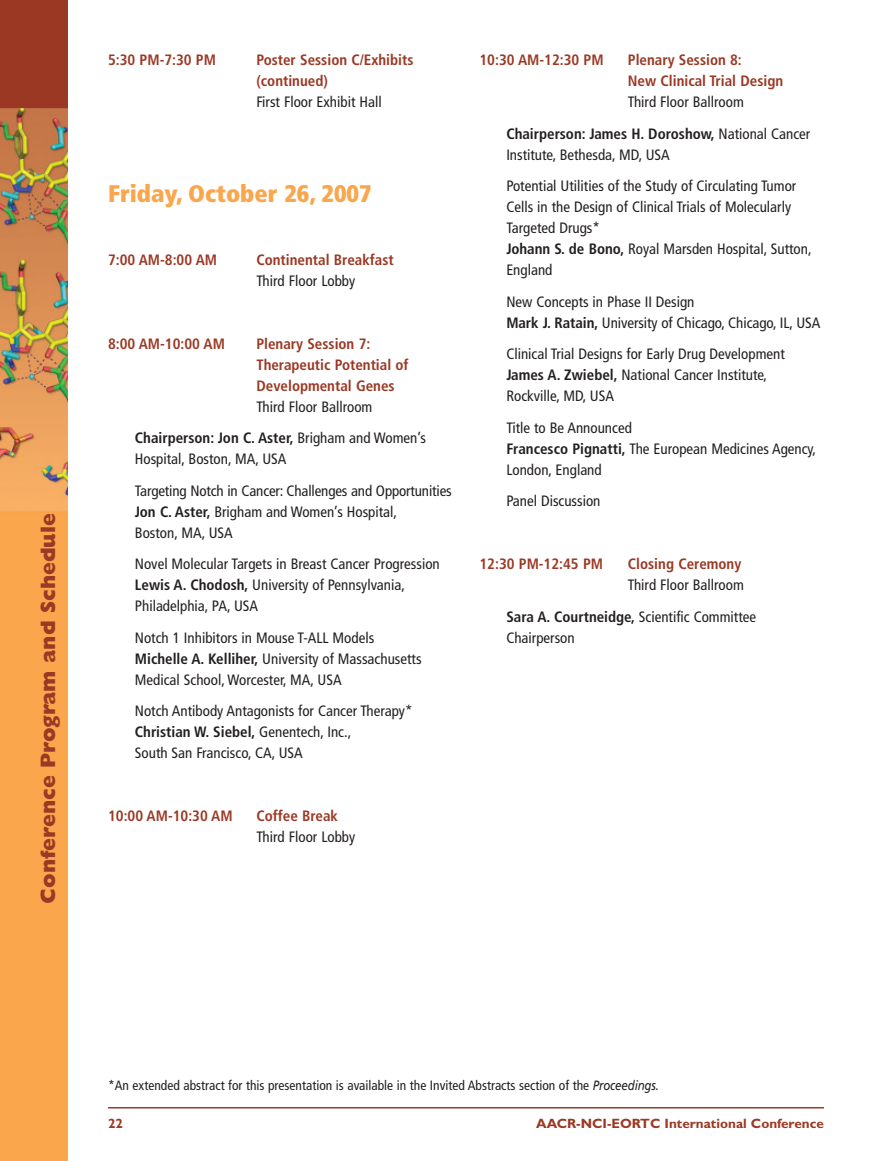
<style>
.page{position:relative;width:878px;height:1161px;background:#fff}
.page>*{position:absolute;margin:0;border:0;box-sizing:border-box;transform-origin:0 0}
.t1{font:900 condensed 24px "Frutiger";color:#f9a64c}
.t2{font:800 21px "Gill Sans";color:#9a3924}
.t3{font:condensed 15px/21px "Frutiger";color:#231f20}
.t4{font:700 condensed 15px/21px "Frutiger";color:#9a3924}
.t5{font:condensed 13.5px "Frutiger";color:#231f20}
.t6{font:700 13.5px "Gill Sans";color:#9a3924}
.s1{font-weight:700}
.s2{font-style:italic;font-stretch:normal}
</style>
<div class="page">
<hr style="left:108px;top:1107px;width:716px;height:1px;background:#9a3924">
<img style="left:0;top:0;width:67px;height:1161px">
<h2 class="t2" style="left:40px;top:904px;width:393px;rotate:-90deg">Conference Program and Schedule</h2>
<p class="t4" style="left:108px;top:51px;width:109px">5:30 PM-7:30 PM</p>
<p class="t4" style="left:256px;top:51px;width:158px">Poster Session C/Exhibits (continued)</p>
<p class="t3" style="left:256px;top:93px;width:127px">First Floor Exhibit Hall</p>
<h1 class="t1" style="left:108px;top:184px;width:265px">Friday, October 26, 2007</h1>
<p class="t4" style="left:108px;top:250px;width:110px">7:00 AM-8:00 AM</p>
<p class="t4" style="left:256px;top:250px;width:139px">Continental Breakfast</p>
<p class="t3" style="left:256px;top:271px;width:100px">Third Floor Lobby</p>
<p class="t4" style="left:108px;top:334px;width:118px">8:00 AM-10:00 AM</p>
<p class="t4" style="left:256px;top:334px;width:154px">Plenary Session 7:<br>Therapeutic Potential of<br>Developmental Genes</p>
<p class="t3" style="left:135px;top:392px;width:292px;line-height:31.5px;text-indent:121px">Third Floor Ballroom<br><span class="s1">Chairperson: Jon C. Aster,</span> Brigham and Women’s</p>
<p class="t3" style="left:135px;top:444px;width:318px;line-height:31.5px">Hospital, Boston, MA, USA<br>Targeting Notch in Cancer: Challenges and Opportunities</p>
<p class="t3" style="left:135px;top:502px;width:264px"><span class="s1">Jon C. Aster,</span> Brigham and Women’s Hospital,<br>Boston, MA, USA</p>
<p class="t3" style="left:135px;top:555px;width:306px">Novel Molecular Targets in Breast Cancer Progression<br><span class="s1">Lewis A. Chodosh,</span> University of Pennsylvania,<br>Philadelphia, PA, USA</p>
<p class="t3" style="left:135px;top:628px;width:288px">Notch 1 Inhibitors in Mouse T-ALL Models<br><span class="s1">Michelle A. Kelliher,</span> University of Massachusetts<br>Medical School, Worcester, MA, USA</p>
<p class="t3" style="left:135px;top:702px;width:279px">Notch Antibody Antagonists for Cancer Therapy*<br><span class="s1">Christian W. Siebel,</span> Genentech, Inc.,<br>South San Francisco, CA, USA</p>
<p class="t4" style="left:108px;top:807px;width:126px">10:00 AM-10:30 AM</p>
<p class="t4" style="left:256px;top:807px;width:83px">Coffee Break</p>
<p class="t3" style="left:256px;top:828px;width:100px">Third Floor Lobby</p>
<p class="t4" style="left:479px;top:51px;width:126px">10:30 AM-12:30 PM</p>
<p class="t4" style="left:628px;top:51px;width:157px">Plenary Session 8:<br>New Clinical Trial Design</p>
<p class="t3" style="left:506px;top:87px;width:305px;line-height:31.5px;text-indent:122px">Third Floor Ballroom<br><span class="s1">Chairperson: James H. Doroshow,</span> National Cancer</p>
<p class="t3" style="left:506px;top:140px;width:291px;line-height:31.5px">Institute, Bethesda, MD, USA<br>Potential Utilities of the Study of Circulating Tumor</p>
<p class="t3" style="left:506px;top:198px;width:307px">Cells in the Design of Clinical Trials of Molecularly<br>Targeted Drugs*<br><span class="s1">Johann S. de Bono,</span> Royal Marsden Hospital, Sutton,<br>England</p>
<p class="t3" style="left:506px;top:292px;width:315px">New Concepts in Phase II Design<br><span class="s1">Mark J. Ratain,</span> University of Chicago, Chicago, IL, USA</p>
<p class="t3" style="left:506px;top:345px;width:280px">Clinical Trial Designs for Early Drug Development<br><span class="s1">James A. Zwiebel,</span> National Cancer Institute,<br>Rockville, MD, USA</p>
<p class="t3" style="left:506px;top:418px;width:311px">Title to Be Announced<br><span class="s1">Francesco Pignatti,</span> The European Medicines Agency,<br>London, England</p>
<p class="t3" style="left:506px;top:492px;width:95px">Panel Discussion</p>
<p class="t4" style="left:479px;top:555px;width:125px">12:30 PM-12:45 PM</p>
<p class="t4" style="left:628px;top:555px;width:115px">Closing Ceremony</p>
<p class="t3" style="left:506px;top:570px;width:251px;line-height:31.5px;text-indent:122px">Third Floor Ballroom<br><span class="s1">Sara A. Courtneidge,</span> Scientific Committee</p>
<p class="t3" style="left:506px;top:628px;width:70px">Chairperson</p>
<p class="t5" style="left:108px;top:1080px;width:552px">*An extended abstract for this presentation is available in the Invited Abstracts section of the <span class="s2">Proceedings.</span></p>
<p class="t6" style="left:108px;top:1118px;width:16px">22</p>
<p class="t6" style="left:536px;top:1118px;width:289px">AACR-NCI-EORTC International Conference</p>
</div>
